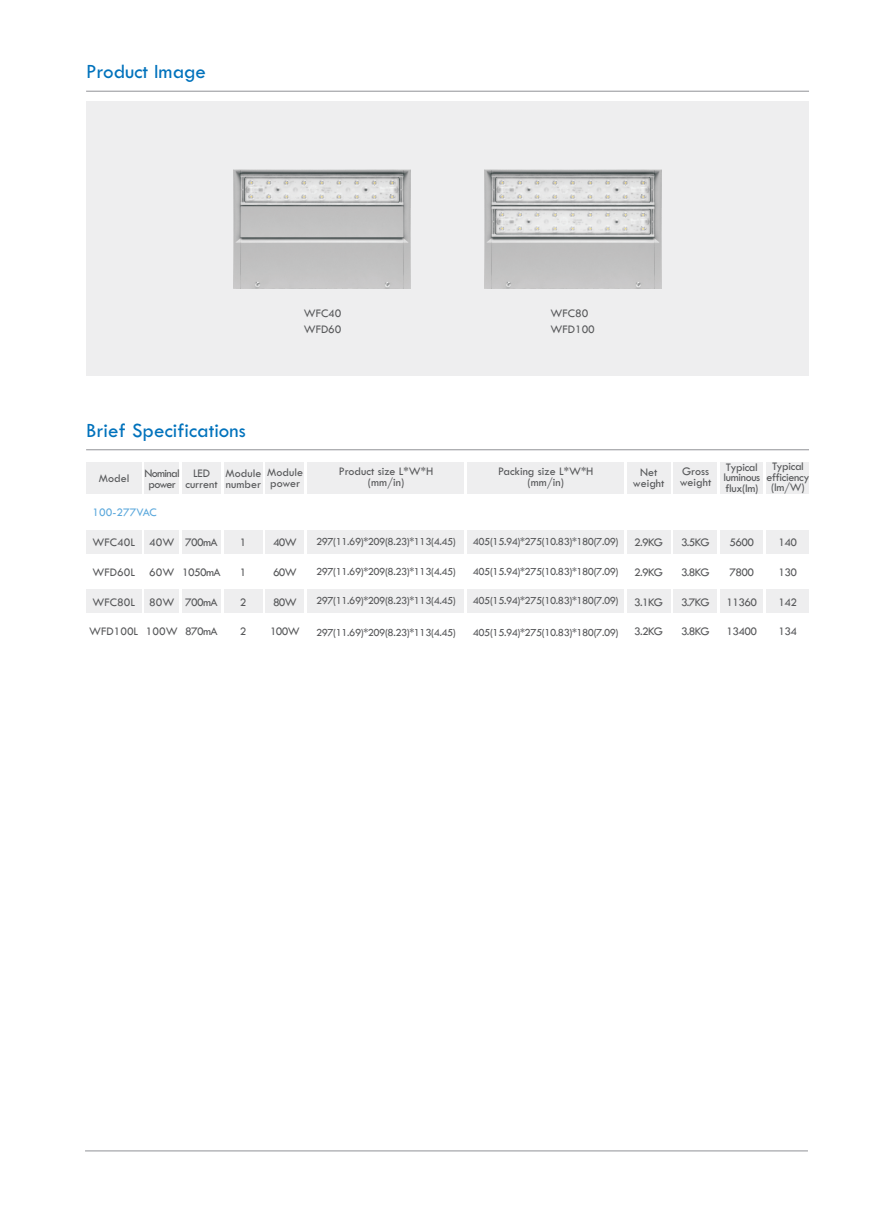
<style>
.page{position:relative;width:893px;height:1212px;background:#fff}
.page>*{position:absolute;margin:0;border:0;box-sizing:border-box;transform-origin:0 0}
.t1{font:21px "Tw Cen";color:#0072bc}
.t2{font:12px/10.5px "Tw Cen";letter-spacing:-.02em;color:#57585a;text-align:center}
.t3{font:12px/11.1px "Tw Cen";color:#57585a}
.t4{font:12px/11.1px "Tw Cen";letter-spacing:-.055em;color:#57585a;text-align:center}
.t5{font:12px "Tw Cen";color:#5ba8dc}
.t6{font:11.25px "Tw Cen";letter-spacing:-.04em;color:#57585a}
</style>
<div class="page">
<hr style="left:85px;top:1150px;width:723px;height:1px;background:#a8a9ad">
<div style="left:720px;top:462px;width:43px;height:32px;background:#eeeeef"></div>
<hr style="left:86px;top:449px;width:723px;height:1px;background:#a8a9ad">
<div style="left:308px;top:530px;width:156px;height:24px;background:#eeeeef"></div>
<div style="left:467px;top:530px;width:156px;height:24px;background:#eeeeef"></div>
<div style="left:720px;top:530px;width:43px;height:24px;background:#eeeeef"></div>
<div style="left:308px;top:589px;width:156px;height:24px;background:#eeeeef"></div>
<div style="left:467px;top:589px;width:156px;height:24px;background:#eeeeef"></div>
<div style="left:720px;top:589px;width:43px;height:24px;background:#eeeeef"></div>
<div style="left:86px;top:462px;width:55px;height:32px;background:#eeeeef"></div>
<div style="left:145px;top:462px;width:34px;height:32px;background:#eeeeef"></div>
<div style="left:266px;top:462px;width:38px;height:32px;background:#eeeeef"></div>
<div style="left:86px;top:589px;width:55px;height:24px;background:#eeeeef"></div>
<div style="left:145px;top:589px;width:34px;height:24px;background:#eeeeef"></div>
<div style="left:145px;top:530px;width:34px;height:24px;background:#eeeeef"></div>
<div style="left:86px;top:530px;width:55px;height:24px;background:#eeeeef"></div>
<div style="left:266px;top:530px;width:38px;height:24px;background:#eeeeef"></div>
<div style="left:266px;top:589px;width:38px;height:24px;background:#eeeeef"></div>
<div style="left:766px;top:462px;width:43px;height:32px;background:#eeeeef"></div>
<div style="left:766px;top:530px;width:43px;height:24px;background:#eeeeef"></div>
<div style="left:766px;top:589px;width:43px;height:24px;background:#eeeeef"></div>
<div style="left:224px;top:462px;width:38px;height:32px;background:#eeeeef"></div>
<div style="left:224px;top:589px;width:38px;height:24px;background:#eeeeef"></div>
<div style="left:224px;top:530px;width:38px;height:24px;background:#eeeeef"></div>
<div style="left:308px;top:462px;width:156px;height:32px;background:#eeeeef"></div>
<div style="left:467px;top:462px;width:156px;height:32px;background:#eeeeef"></div>
<div style="left:182px;top:462px;width:39px;height:32px;background:#eeeeef"></div>
<div style="left:182px;top:530px;width:39px;height:24px;background:#eeeeef"></div>
<div style="left:182px;top:589px;width:39px;height:24px;background:#eeeeef"></div>
<div style="left:86px;top:102px;width:723px;height:274px;background:#eeeeef"></div>
<div style="left:674px;top:462px;width:43px;height:32px;background:#eeeeef"></div>
<div style="left:627px;top:462px;width:43px;height:32px;background:#eeeeef"></div>
<div style="left:674px;top:530px;width:43px;height:24px;background:#eeeeef"></div>
<div style="left:627px;top:530px;width:43px;height:24px;background:#eeeeef"></div>
<div style="left:674px;top:589px;width:43px;height:24px;background:#eeeeef"></div>
<div style="left:627px;top:589px;width:43px;height:24px;background:#eeeeef"></div>
<hr style="left:86px;top:91px;width:723px;height:1px;background:#a8a9ad">
<img style="left:484px;top:169px;width:177px;height:119px">
<img style="left:234px;top:169px;width:177px;height:119px">
<h1 class="t1" style="left:86px;top:64px;width:121px">Product Image</h1>
<p class="t3" style="left:304px;top:306px;width:39px;line-height:15.8px">WFC40<br>WFD60</p>
<p class="t3" style="left:551px;top:306px;width:46px;line-height:15.8px">WFC80<br>WFD100</p>
<h1 class="t1" style="left:86px;top:422px;width:161px">Brief Specifications</h1>
<p class="t2" style="left:99px;top:474px;width:32px">Model</p>
<p class="t4" style="left:145px;top:468px;width:37px">Nominal power</p>
<p class="t5" style="left:93px;top:508px;width:66px">100-277VAC</p>
<p class="t3" style="left:226px;top:468px;width:37px">Module number</p>
<p class="t3" style="left:339px;top:467px;width:96px;text-align:center">Product size L*W*H (mm/in)</p>
<p class="t3" style="left:498px;top:467px;width:97px;text-align:center">Packing size L*W*H (mm/in)</p>
<p class="t3" style="left:267px;top:467px;width:37px">Module power</p>
<p class="t3" style="left:185px;top:468px;width:34px;text-align:center">LED current</p>
<p class="t2" style="left:93px;top:538px;width:44px">WFC40L</p>
<p class="t6" style="left:316px;top:537px;width:141px">297(11.69)*209(8.23)*113(4.45)</p>
<p class="t2" style="left:93px;top:568px;width:44px">WFD60L</p>
<p class="t2" style="left:93px;top:597px;width:44px">WFC80L</p>
<p class="t3" style="left:89px;top:627px;width:50px">WFD100L</p>
<p class="t6" style="left:473px;top:537px;width:147px">405(15.94)*275(10.83)*180(7.09)</p>
<p class="t6" style="left:473px;top:567px;width:147px">405(15.94)*275(10.83)*180(7.09)</p>
<p class="t6" style="left:473px;top:596px;width:147px">405(15.94)*275(10.83)*180(7.09)</p>
<p class="t2" style="left:273px;top:538px;width:25px">40W</p>
<p class="t2" style="left:273px;top:568px;width:25px">60W</p>
<p class="t2" style="left:273px;top:597px;width:25px">80W</p>
<p class="t2" style="left:270px;top:627px;width:31px">100W</p>
<p class="t2" style="left:149px;top:538px;width:27px">40W</p>
<p class="t2" style="left:149px;top:568px;width:27px">60W</p>
<p class="t2" style="left:149px;top:597px;width:27px">80W</p>
<p class="t2" style="left:146px;top:627px;width:33px">100W</p>
<p class="t2" style="left:185px;top:538px;width:34px">700mA</p>
<p class="t2" style="left:240px;top:538px;width:8px">1</p>
<p class="t2" style="left:240px;top:568px;width:8px">1</p>
<p class="t2" style="left:240px;top:597px;width:8px">2</p>
<p class="t2" style="left:240px;top:627px;width:8px">2</p>
<p class="t6" style="left:316px;top:567px;width:141px">297(11.69)*209(8.23)*113(4.45)</p>
<p class="t6" style="left:316px;top:596px;width:141px">297(11.69)*209(8.23)*113(4.45)</p>
<p class="t2" style="left:182px;top:568px;width:40px">1050mA</p>
<p class="t2" style="left:185px;top:597px;width:34px">700mA</p>
<p class="t2" style="left:185px;top:627px;width:34px">870mA</p>
<p class="t6" style="left:316px;top:628px;width:141px">297(11.69)*209(8.23)*113(4.45)</p>
<p class="t6" style="left:473px;top:628px;width:147px">405(15.94)*275(10.83)*180(7.09)</p>
<p class="t3" style="left:633px;top:467px;width:33px;text-align:center">Net weight</p>
<p class="t2" style="left:634px;top:538px;width:30px">2.9KG</p>
<p class="t2" style="left:634px;top:568px;width:30px">2.9KG</p>
<p class="t2" style="left:634px;top:597px;width:30px">3.1KG</p>
<p class="t2" style="left:634px;top:627px;width:30px">3.2KG</p>
<p class="t3" style="left:680px;top:467px;width:33px">Gross weight</p>
<p class="t2" style="left:766px;top:462px;width:44px">Typical efficiency (lm/W)</p>
<p class="t2" style="left:724px;top:462px;width:38px;text-align:left">Typical luminous flux(lm)</p>
<p class="t2" style="left:681px;top:538px;width:30px">3.5KG</p>
<p class="t2" style="left:681px;top:568px;width:30px">3.8KG</p>
<p class="t2" style="left:681px;top:597px;width:30px">3.7KG</p>
<p class="t2" style="left:681px;top:627px;width:30px">3.8KG</p>
<p class="t2" style="left:729px;top:538px;width:26px">5600</p>
<p class="t2" style="left:729px;top:568px;width:26px">7800</p>
<p class="t2" style="left:726px;top:597px;width:32px">11360</p>
<p class="t2" style="left:726px;top:627px;width:32px">13400</p>
<p class="t2" style="left:778px;top:538px;width:20px">140</p>
<p class="t2" style="left:778px;top:568px;width:20px">130</p>
<p class="t2" style="left:778px;top:597px;width:20px">142</p>
<p class="t2" style="left:778px;top:627px;width:20px">134</p>
</div>
